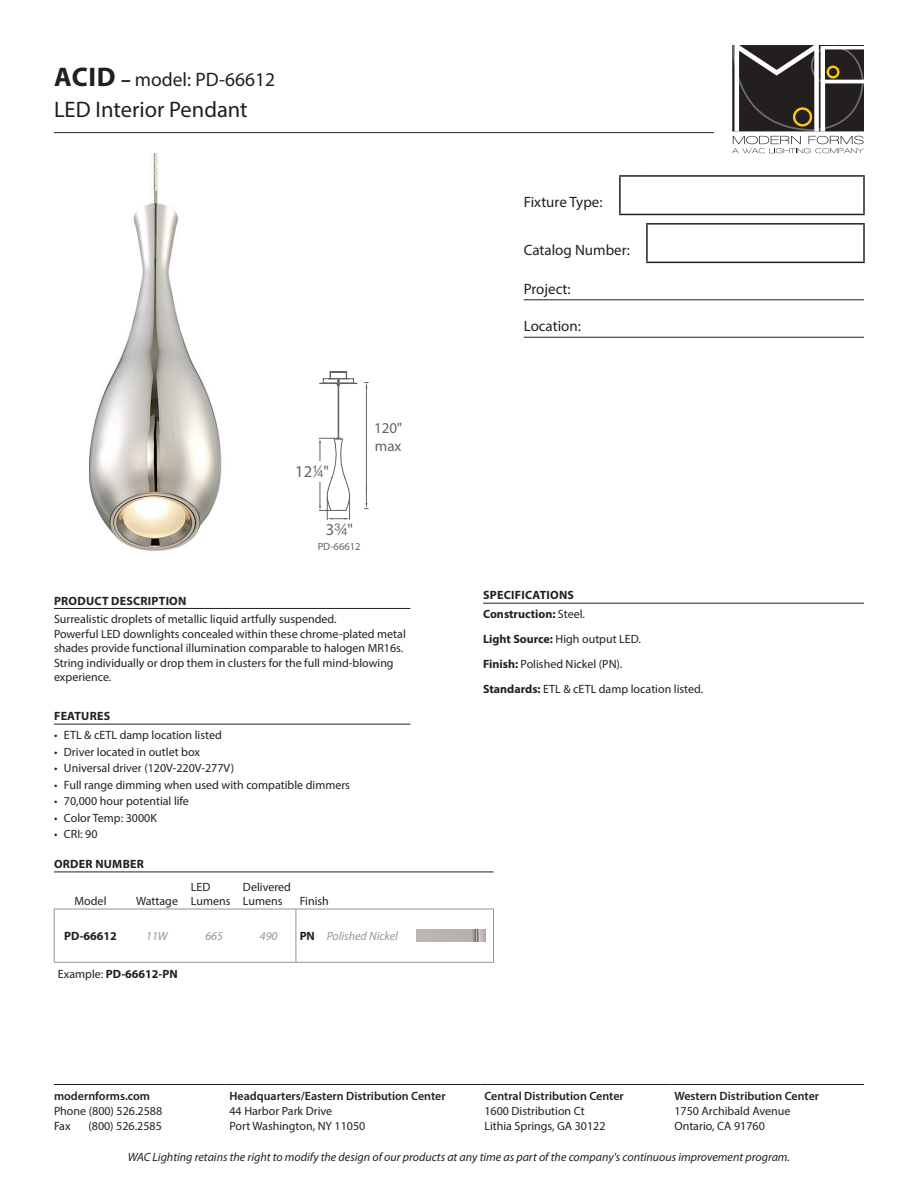
<style>
.page{position:relative;width:918px;height:1188px;background:#fff}
.page>*{position:absolute;margin:0;border:0;box-sizing:border-box;transform-origin:0 0}
.t1{font:22.5px "Myriad Pro";color:#231f20}
.t2{font:19.5px "Myriad Pro";color:#231f20}
.t3{font:16.5px "Myriad Pro";color:#636366}
.t4{font:15px "Myriad Pro";color:#231f20}
.t5{font:15px/18px "Myriad Pro";color:#636366}
.t6{font:12px/14.4px "Myriad Pro";color:#231f20}
.t7{font:italic 12px "Myriad Pro";color:#231f20}
.t8{font:600 12px "Myriad Pro";color:#231f20}
.t9{font:700 12px/19.5px "Myriad Pro";letter-spacing:.02em;color:#231f20}
.t10{font:italic 12px "Myriad Pro";color:#939598}
.t11{font:700 12px "Myriad Pro";color:#231f20}
.t12{font:10.5px "Myriad Pro";color:#636366}
.s1{font-weight:700;font-size:27px}
.s2{font-weight:700}
.s3{font-family:"Sans Fractions"}
.s4{font-weight:700;font-style:normal;color:#231f20}
.s5{font-weight:400}
</style>
<div class="page">
<hr style="left:54px;top:132px;width:660px;height:1px;background:#231f20">
<hr style="left:524px;top:300px;width:96px;height:1px;background:#231f20">
<svg style="left:620px;top:300px;width:27px;height:1px"></svg>
<hr style="left:647px;top:300px;width:217px;height:1px;background:#231f20">
<hr style="left:524px;top:337px;width:96px;height:1px;background:#231f20">
<svg style="left:620px;top:337px;width:27px;height:1px"></svg>
<hr style="left:647px;top:337px;width:217px;height:1px;background:#231f20">
<hr style="left:646px;top:223px;width:219px;height:2px;background:#231f20">
<hr style="left:646px;top:225px;width:2px;height:37px;background:#231f20">
<hr style="left:863px;top:225px;width:2px;height:37px;background:#231f20">
<hr style="left:646px;top:262px;width:219px;height:1px;background:#231f20">
<hr style="left:619px;top:175px;width:28px;height:2px;background:#231f20">
<hr style="left:619px;top:177px;width:2px;height:37px;background:#231f20">
<hr style="left:647px;top:175px;width:218px;height:2px;background:#231f20">
<hr style="left:863px;top:177px;width:2px;height:37px;background:#231f20">
<svg style="left:619px;top:214px;width:28px;height:1px"></svg>
<hr style="left:647px;top:214px;width:218px;height:1px;background:#231f20">
<svg style="left:732px;top:45px;width:132px;height:108px"></svg>
<hr style="left:54px;top:1084px;width:172px;height:1px;background:#231f20">
<hr style="left:226px;top:1084px;width:255px;height:1px;background:#231f20">
<hr style="left:481px;top:1084px;width:190px;height:1px;background:#231f20">
<hr style="left:671px;top:1084px;width:193px;height:1px;background:#231f20">
<hr style="left:54px;top:724px;width:356px;height:1px;background:#231f20">
<hr style="left:54px;top:608px;width:356px;height:1px;background:#231f20">
<hr style="left:483px;top:603px;width:381px;height:1px;background:#231f20">
<hr style="left:54px;top:872px;width:440px;height:1px;background:#231f20">
<svg style="left:319px;top:371px;width:38px;height:149px"></svg>
<div style="left:295px;top:461px;width:35px;height:20px;background:#fff"></div>
<svg style="left:364px;top:382px;width:4px;height:127px"></svg>
<img style="left:89px;top:153px;width:133px;height:399px">
<hr style="left:54px;top:909px;width:73px;height:1px;background:#939598">
<hr style="left:54px;top:909px;width:1px;height:53px;background:#939598">
<hr style="left:54px;top:962px;width:73px;height:1px;background:#939598">
<hr style="left:127px;top:909px;width:60px;height:1px;background:#939598">
<hr style="left:127px;top:962px;width:60px;height:1px;background:#939598">
<hr style="left:187px;top:909px;width:52px;height:1px;background:#939598">
<hr style="left:239px;top:909px;width:57px;height:1px;background:#939598">
<svg style="left:297px;top:909px;width:26px;height:1px"></svg>
<hr style="left:296px;top:909px;width:1px;height:53px;background:#939598">
<hr style="left:323px;top:909px;width:90px;height:1px;background:#939598">
<hr style="left:413px;top:909px;width:81px;height:1px;background:#939598">
<hr style="left:493px;top:909px;width:1px;height:53px;background:#939598">
<svg style="left:296px;top:962px;width:27px;height:1px"></svg>
<hr style="left:323px;top:962px;width:90px;height:1px;background:#939598">
<hr style="left:413px;top:962px;width:81px;height:1px;background:#939598">
<hr style="left:187px;top:962px;width:52px;height:1px;background:#939598">
<hr style="left:239px;top:962px;width:57px;height:1px;background:#939598">
<img style="left:417px;top:929px;width:68px;height:13px">
<h2 class="t2" style="left:54px;top:67px;width:222px"><span class="s1">ACID</span> <span class="s2">–</span> model: PD-66612</h2>
<h1 class="t1" style="left:54px;top:96px;width:195px">LED Interior Pendant</h1>
<h3 class="t3" style="left:295px;top:461px;width:35px">12<span class="s3">4</span>"</h3>
<p class="t5" style="left:374px;top:419px;width:30px">120" max</p>
<h3 class="t3" style="left:326px;top:519px;width:29px">3<span class="s3">w</span>"</h3>
<p class="t12" style="left:318px;top:540px;width:44px">PD-66612</p>
<p class="t9" style="left:54px;top:590px;width:134px">PRODUCT DESCRIPTION</p>
<p class="t6" style="left:54px;top:612px;width:353px">Surrealistic droplets of metallic liquid artfully suspended.<br>Powerful LED downlights concealed within these chrome-plated metal shades provide functional illumination comparable to halogen MR16s.<br>String individually or drop them in clusters for the full mind-blowing experience.</p>
<p class="t9" style="left:54px;top:705px;width:58px">FEATURES</p>
<p class="t6" style="left:54px;top:728px;width:169px">• ETL &amp; cETL damp location listed</p>
<p class="t6" style="left:54px;top:744px;width:148px">• Driver located in outlet box</p>
<p class="t6" style="left:54px;top:761px;width:182px">• Universal driver (120V-220V-277V)</p>
<p class="t6" style="left:54px;top:777px;width:298px">• Full range dimming when used with compatible dimmers</p>
<p class="t6" style="left:54px;top:794px;width:137px">• 70,000 hour potential life</p>
<p class="t6" style="left:54px;top:810px;width:104px">• Color Temp: 3000K</p>
<p class="t6" style="left:54px;top:827px;width:45px">• CRI: 90</p>
<p class="t9" style="left:54px;top:854px;width:91px">ORDER NUMBER</p>
<p class="t6" style="left:75px;top:894px;width:33px">Model</p>
<p class="t6" style="left:136px;top:894px;width:43px">Wattage</p>
<p class="t6" style="left:191px;top:879px;width:41px">LED<br>Lumens</p>
<p class="t6" style="left:243px;top:879px;width:49px">Delivered<br>Lumens</p>
<p class="t6" style="left:300px;top:894px;width:31px">Finish</p>
<p class="t9" style="left:64px;top:926px;width:54px">PD-66612</p>
<p class="t10" style="left:146px;top:929px;width:23px">11W</p>
<p class="t10" style="left:205px;top:929px;width:19px">665</p>
<p class="t10" style="left:260px;top:929px;width:19px">490</p>
<p class="t10" style="left:300px;top:929px;width:100px"><span class="s4">PN</span> Polished Nickel</p>
<p class="t11" style="left:58px;top:966px;width:121px"><span class="s5">Example:</span> PD-66612-PN</p>
<p class="t4" style="left:524px;top:193px;width:80px">Fixture Type:</p>
<p class="t4" style="left:524px;top:241px;width:108px">Catalog Number:</p>
<p class="t4" style="left:524px;top:280px;width:48px">Project:</p>
<p class="t4" style="left:524px;top:317px;width:59px">Location:</p>
<p class="t9" style="left:483px;top:584px;width:103px">SPECIFICATIONS<br>Construction: <span class="s5">Steel.</span></p>
<p class="t6" style="left:483px;top:626px;width:222px;line-height:25px"><span class="s2">Light Source:</span> High output LED.<br><span class="s2">Finish:</span> Polished Nickel (PN).<br><span class="s2">Standards:</span> ETL &amp; cETL damp location listed.</p>
<p class="t8" style="left:54px;top:1089px;width:98px">modernforms.com</p>
<p class="t6" style="left:54px;top:1104px;width:110px;line-height:15px">Phone (800) 526.2588<br>Fax</p>
<p class="t6" style="left:88px;top:1119px;width:75px">(800) 526.2585</p>
<p class="t8" style="left:230px;top:1089px;width:218px">Headquarters/Eastern Distribution Center</p>
<p class="t6" style="left:230px;top:1104px;width:137px;line-height:15px">44 Harbor Park Drive<br>Port Washington, NY 11050</p>
<p class="t8" style="left:484px;top:1089px;width:141px">Central Distribution Center</p>
<p class="t6" style="left:484px;top:1104px;width:123px;line-height:15px">1600 Distribution Ct<br>Lithia Springs, GA 30122</p>
<p class="t8" style="left:674px;top:1089px;width:146px">Western Distribution Center</p>
<p class="t6" style="left:674px;top:1104px;width:117px;line-height:15px">1750 Archibald Avenue<br>Ontario, CA 91760</p>
<p class="t7" style="left:128px;top:1149px;width:664px">WAC Lighting retains the right to modify the design of our products at any time as part of the company's continuous improvement program.</p>
</div>
